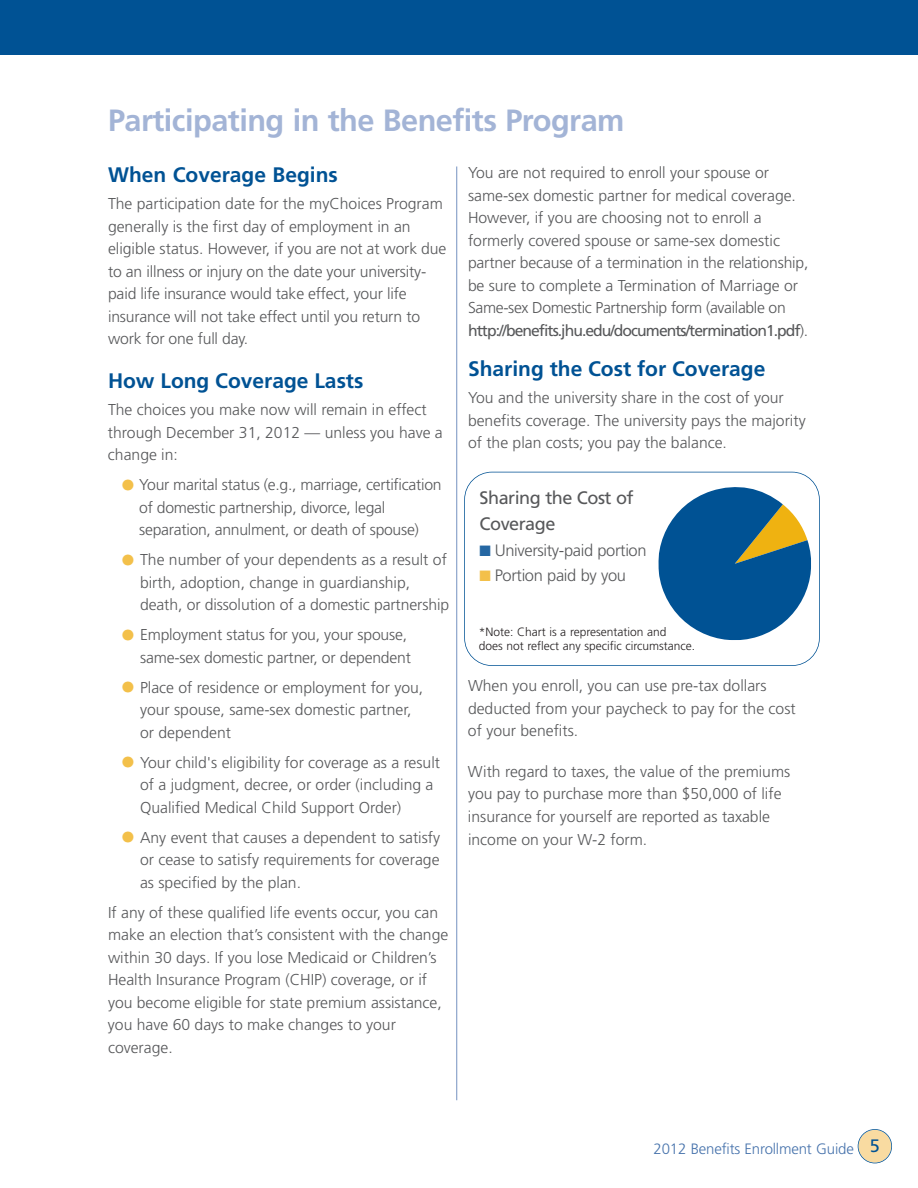
<style>
.page{position:relative;width:918px;height:1188px;background:#fff}
.page>*{position:absolute;margin:0;border:0;box-sizing:border-box;transform-origin:0 0}
.t1{font:700 30.75px "Frutiger LT Std";letter-spacing:-.015em;color:#a3b4d6}
.t2{font:700 21px "Frutiger LT Std";color:#005294}
.t3{font:18px/25.8px "Frutiger LT Std";letter-spacing:-.03em;color:#57585a}
.t4{font:300 16.5px "Frutiger LT Std";letter-spacing:-.02em;color:#57585a}
.t5{font:300 15.75px/22.5px "Frutiger LT Std";color:#57585a}
.t6{font:300 15px "Frutiger LT Std";letter-spacing:-.01em;color:#4773ac}
.t7{font:300 12px/13.5px "Frutiger LT Std";color:#231f20}
.s1{font-size:31.5px;color:#f3c04a}
.s2{font-weight:400}
.s3{color:#2567a3}
.s4{color:#f3c04a}
.s5{font-weight:400;font-size:18px;color:#005294}
</style>
<div class="page">
<div style="left:858px;top:1130px;width:33px;height:33px;background:#f9dba1;border-radius:50%"></div>
<div style="left:858px;top:1129px;width:34px;height:34px;border:2px solid #005294;border-radius:50%"></div>
<div style="left:0;top:0;width:918px;height:55px;background:#005294"></div>
<hr style="left:456px;top:166px;width:1px;height:934px;background:#7491c0">
<svg style="left:464px;top:472px;width:356px;height:194px"></svg>
<div style="left:654px;top:478px;width:161px;height:170px;background:#fff;border-radius:50%"></div>
<svg style="left:658px;top:487px;width:153px;height:153px"></svg>
<h1 class="t1" style="left:108px;top:102px;width:518px">Participating in the Benefits Program</h1>
<h2 class="t2" style="left:108px;top:163px;width:231px">When Coverage Begins</h2>
<p class="t5" style="left:108px;top:193px;width:340px">The participation date for the myChoices Program generally is the first day of employment in an eligible status. However, if you are not at work due to an illness or injury on the date your university&shy;paid life insurance would take effect, your life insurance will not take effect until you return to work for one full day.</p>
<h2 class="t2" style="left:108px;top:369px;width:257px">How Long Coverage Lasts</h2>
<p class="t5" style="left:108px;top:399px;width:336px">The choices you make now will remain in effect through December 31, 2012 — unless you have a change in:</p>
<p class="t5" style="left:139px;top:474px;width:304px;text-indent:-19px"><span class="s1">•</span> Your marital status (e.g., marriage, certification of domestic partnership, divorce, legal separation, annulment, or death of spouse)</p>
<p class="t5" style="left:140px;top:549px;width:311px;text-indent:-20px"><span class="s1">•</span> The number of your dependents as a result of birth, adoption, change in guardianship, death, or dissolution of a domestic partnership</p>
<p class="t5" style="left:120px;top:624px;width:293px;text-align:right"><span class="s1">•</span> Employment status for you, your spouse, same-sex domestic partner, or dependent</p>
<p class="t5" style="left:140px;top:676px;width:285px;text-indent:-20px"><span class="s1">•</span> Place of residence or employment for you, your spouse, same-sex domestic partner, or dependent</p>
<p class="t5" style="left:140px;top:751px;width:302px;text-indent:-20px"><span class="s1">•</span> Your child's eligibility for coverage as a result of a judgment, decree, or order (including a<br>Qualified Medical Child Support Order)</p>
<p class="t5" style="left:140px;top:826px;width:302px;text-align:justify;text-indent:-20px"><span class="s1">•</span> Any event that causes a dependent to satisfy or cease to satisfy requirements for coverage as specified by the plan.</p>
<p class="t5" style="left:108px;top:901px;width:342px">If any of these qualified life events occur, you can make an election that’s consistent with the change within 30 days. If you lose Medicaid or Children’s Health Insurance Program (CHIP) coverage, or if you become eligible for state premium assistance, you have 60 days to make changes to your coverage.</p>
<p class="t5" style="left:468px;top:162px;width:342px">You are not required to enroll your spouse or same-sex domestic partner for medical coverage.<br>However, if you are choosing not to enroll a formerly covered spouse or same-sex domestic partner because of a termination in the relationship, be sure to complete a Termination of Marriage or Same-sex Domestic Partnership form (available on <span class="s2">http://benefits.jhu.edu/documents/termination1.pdf</span>).</p>
<h2 class="t2" style="left:468px;top:357px;width:299px">Sharing the Cost for Coverage</h2>
<p class="t5" style="left:468px;top:387px;width:339px">You and the university share in the cost of your benefits coverage. The university pays the majority of the plan costs; you pay the balance.</p>
<p class="t3" style="left:480px;top:485px;width:156px">Sharing the Cost of<br>Coverage</p>
<p class="t4" style="left:480px;top:541px;width:168px"><span class="s3">■</span> University-paid portion</p>
<p class="t4" style="left:480px;top:566px;width:148px"><span class="s4">■</span> Portion paid by you</p>
<p class="t7" style="left:479px;top:625px;width:218px">*Note: Chart is a representation and<br>does not reflect any specific circumstance.</p>
<p class="t5" style="left:468px;top:675px;width:329px">When you enroll, you can use pre-tax dollars deducted from your paycheck to pay for the cost of your benefits.</p>
<p class="t5" style="left:468px;top:761px;width:324px">With regard to taxes, the value of the premiums you pay to purchase more than $50,000 of life insurance for yourself are reported as taxable income on your W-2 form.</p>
<p class="t6" style="left:654px;top:1141px;width:228px">2012 Benefits Enrollment Guide <span class="s5">5</span></p>
</div>
